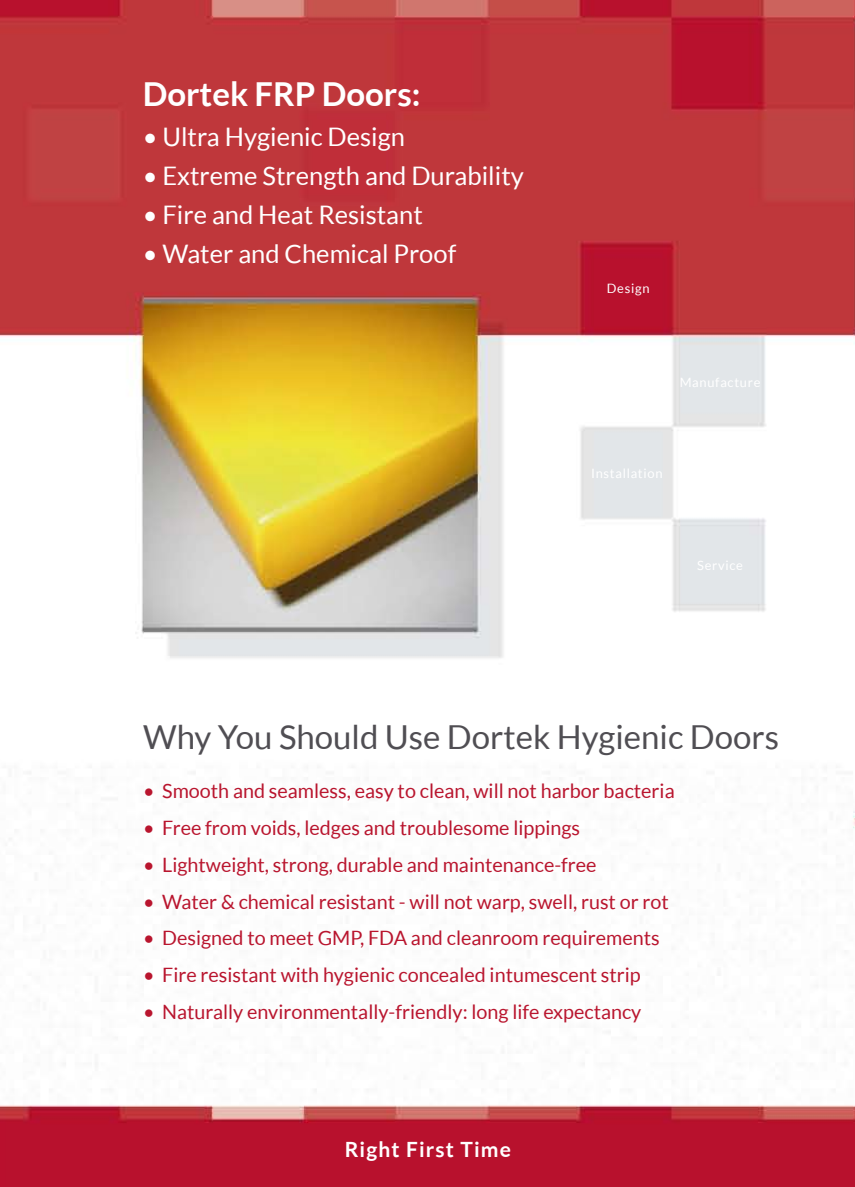
<style>
.page{position:relative;width:855px;height:1187px;background:#fff}
.page>*{position:absolute;margin:0;border:0;box-sizing:border-box;transform-origin:0 0}
.t1{font:33px "Lato";color:#504e53}
.t2{font:700 33px "Lato";color:#fff}
.t3{font:25.5px "Lato";color:#fff}
.t4{font:700 21px "Lato";letter-spacing:.055em;color:#fff}
.t5{font:19.8px "Lato";color:#b9152e}
.t6{font:12.9px "Lato";letter-spacing:.055em;color:#fff}
</style>
<div class="page">
<img style="left:0;top:0;width:855px;height:1186px">
<p class="t2" style="left:143px;top:76px;width:279px">Dortek FRP Doors:</p>
<p class="t3" style="left:143px;top:122px;width:264px">• Ultra Hygienic Design</p>
<p class="t3" style="left:143px;top:161px;width:383px">• Extreme Strength and Durability</p>
<p class="t3" style="left:143px;top:200px;width:282px">• Fire and Heat Resistant</p>
<p class="t3" style="left:143px;top:239px;width:315px">• Water and Chemical Proof</p>
<p class="t6" style="left:607px;top:281px;width:44px">Design</p>
<p class="t6" style="left:679px;top:375px;width:82px">Manufacture</p>
<p class="t6" style="left:591px;top:466px;width:73px">Installation</p>
<p class="t6" style="left:697px;top:557px;width:47px">Service</p>
<p class="t1" style="left:143px;top:718px;width:637px">Why You Should Use Dortek Hygienic Doors</p>
<p class="t5" style="left:143px;top:780px;width:533px">• Smooth and seamless, easy to clean, will not harbor bacteria</p>
<p class="t5" style="left:143px;top:816px;width:438px">• Free from voids, ledges and troublesome lippings</p>
<p class="t5" style="left:143px;top:853px;width:455px">• Lightweight, strong, durable and maintenance-free</p>
<p class="t5" style="left:143px;top:890px;width:527px">• Water &amp; chemical resistant - will not warp, swell, rust or rot</p>
<p class="t5" style="left:143px;top:926px;width:518px">• Designed to meet GMP, FDA and cleanroom requirements</p>
<p class="t5" style="left:143px;top:963px;width:499px">• Fire resistant with hygienic concealed intumescent strip</p>
<p class="t5" style="left:143px;top:1000px;width:500px">• Naturally environmentally-friendly: long life expectancy</p>
<p class="t4" style="left:345px;top:1136px;width:168px">Right First Time</p>
</div>
